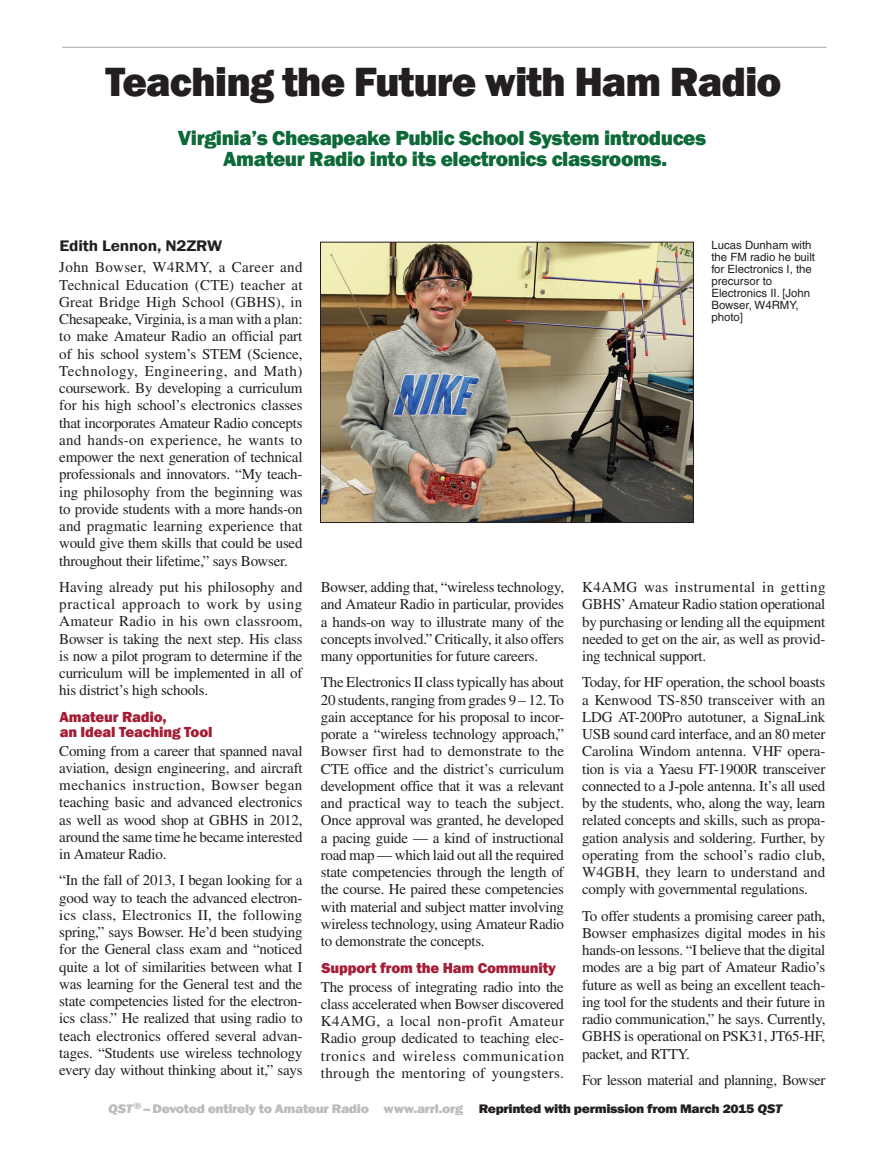
<style>
.page{position:relative;width:885px;height:1161px;background:#fff}
.page>*{position:absolute;margin:0;border:0;box-sizing:border-box;transform-origin:0 0}
.t1{font:800 42px "Franklin Gothic";letter-spacing:-.025em;color:#231f20}
.Deck{font:800 21px/21px "Franklin Gothic";letter-spacing:-.02em;color:#0d6937;text-align:center}
.Byline{font:600 15.75px "Franklin Gothic";letter-spacing:-.01em;color:#231f20;scale:1.1 1}
.Body_Text{font:15px/17.2px "Times";letter-spacing:-.02em;color:#231f20;text-align:justify}
.Subhead_1{font:800 15px/15px "Franklin Gothic";letter-spacing:-.01em;color:#a41d35}
.t2{font:800 12.75px "Franklin Gothic";letter-spacing:-.025em;color:#babbbe;scale:1.1 1}
.t3{font:11.4px/12px "Helvetica";color:#231f20}
.s1{font-family:"Times New Roman"}
.s2{font-style:italic}
.s3{color:#231f20}
.s4{font-style:italic;color:#231f20}
</style>
<div class="page">
<hr style="left:62px;top:47px;width:764px;height:1px;background:#a8a9ad">
<img style="left:322px;top:244px;width:369px;height:277px">
<div style="left:320px;top:242px;width:373px;height:281px;border:1px solid #231f20"></div>
<p class="t1" style="left:105px;top:55px;width:677px">Teaching the Future with Ham Radio</p>
<p class="Deck" style="left:178px;top:128px;width:529px">Virginia’s Chesapeake Public School System introduces<br>Amateur Radio into its electronics classrooms.</p>
<p class="Byline" style="left:60px;top:236px;width:149px">Edith Lennon, N2ZRW</p>
<p class="Body_Text" style="left:59px;top:259px;width:245px">John Bowser, W4RMY, a Career and Technical Education (CTE) teacher at Great Bridge High School (GBHS), in Chesapeake, Virginia, is a man with a plan: to make Amateur Radio an official part of his school system’s STEM (Science, Technology, Engineering, and Math) coursework. By developing a curriculum for his high school’s electronics classes that incorporates Amateur Radio concepts and hands-on experience, he wants to empower the next generation of technical professionals and innovators. “My teach&shy;ing philosophy from the beginning was to provide students with a more hands-on and pragmatic learning experience that would give them skills that could be used throughout their lifetime,” says Bowser.</p>
<p class="Body_Text" style="left:59px;top:578px;width:245px">Having already put his philosophy and practical approach to work by using Amateur Radio in his own classroom, Bowser is taking the next step. His class is now a pilot program to determine if the curriculum will be implemented in all of his district’s high schools.</p>
<p class="Subhead_1" style="left:59px;top:710px;width:155px">Amateur Radio,<br>an Ideal Teaching Tool</p>
<p class="Body_Text" style="left:59px;top:742px;width:245px">Coming from a career that spanned naval aviation, design engineering, and aircraft mechanics instruction, Bowser began teaching basic and advanced electronics as well as wood shop at GBHS in 2012, around the same time he became interested in Amateur Radio.</p>
<p class="Body_Text" style="left:59px;top:872px;width:245px">“In the fall of 2013, I began looking for a good way to teach the advanced electron&shy;ics class, Electronics II, the following spring,” says Bowser. He’d been studying for the General class exam and “noticed quite a lot of similarities between what I was learning for the General test and the state competencies listed for the electron&shy;ics class.” He realized that using radio to teach electronics offered several advan&shy;tages. “Students use wireless technology every day without thinking about it,” says</p>
<p class="t3" style="left:711px;top:239px;width:105px">Lucas Dunham with the FM radio he built for Electronics I, the precursor to<br>Electronics II. [John<br>Bowser, W4RMY, photo]</p>
<p class="Body_Text" style="left:321px;top:579px;width:245px">Bowser, adding that, “wireless technology, and Amateur Radio in particular, provides a hands-on way to illustrate many of the concepts involved.” Critically, it also offers many opportunities for future careers.</p>
<p class="Body_Text" style="left:321px;top:674px;width:245px">The Electronics II class typically has about 20 students, ranging from grades 9 <span class="s1">–</span> 12. To gain acceptance for his proposal to incor&shy;porate a “wireless technology approach,” Bowser first had to demonstrate to the CTE office and the district’s curriculum development office that it was a relevant and practical way to teach the subject.<br>Once approval was granted, he developed a pacing guide — a kind of instructional road map — which laid out all the required state competencies through the length of the course. He paired these competencies with material and subject matter involving wireless technology, using Amateur Radio to demonstrate the concepts.</p>
<p class="Subhead_1" style="left:321px;top:961px;width:236px">Support from the Ham Community</p>
<p class="Body_Text" style="left:321px;top:978px;width:245px">The process of integrating radio into the class accelerated when Bowser discovered K4AMG, a local non-profit Amateur Radio group dedicated to teaching elec&shy;tronics and wireless communication through the mentoring of youngsters.</p>
<p class="Body_Text" style="left:582px;top:579px;width:245px">K4AMG was instrumental in getting GBHS’ Amateur Radio station operational by purchasing or lending all the equipment needed to get on the air, as well as provid&shy;ing technical support.</p>
<p class="Body_Text" style="left:582px;top:674px;width:245px">Today, for HF operation, the school boasts a Kenwood TS-850 transceiver with an LDG AT-200Pro autotuner, a SignaLink USB sound card interface, and an 80 meter Carolina Windom antenna. VHF opera&shy;tion is via a Yaesu FT-1900R transceiver connected to a J-pole antenna. It’s all used by the students, who, along the way, learn related concepts and skills, such as propa&shy;gation analysis and soldering. Further, by operating from the school’s radio club, W4GBH, they learn to understand and comply with governmental regulations.</p>
<p class="Body_Text" style="left:582px;top:907px;width:245px">To offer students a promising career path, Bowser emphasizes digital modes in his hands-on lessons. “I believe that the digital modes are a big part of Amateur Radio’s future as well as being an excellent teach&shy;ing tool for the students and their future in radio communication,” he says. Currently, GBHS is operational on PSK31, JT65-HF, packet, and RTTY.</p>
<p class="Body_Text" style="left:582px;top:1071px;width:245px">For lesson material and planning, Bowser</p>
<p class="t2" style="left:108px;top:1101px;width:614px"><span class="s2">QST</span><sup>®</sup>– Devoted entirely to Amateur Radio www.arrl.org <span class="s3">Reprinted with permission from March 2015</span> <span class="s4">QST</span></p>
</div>
